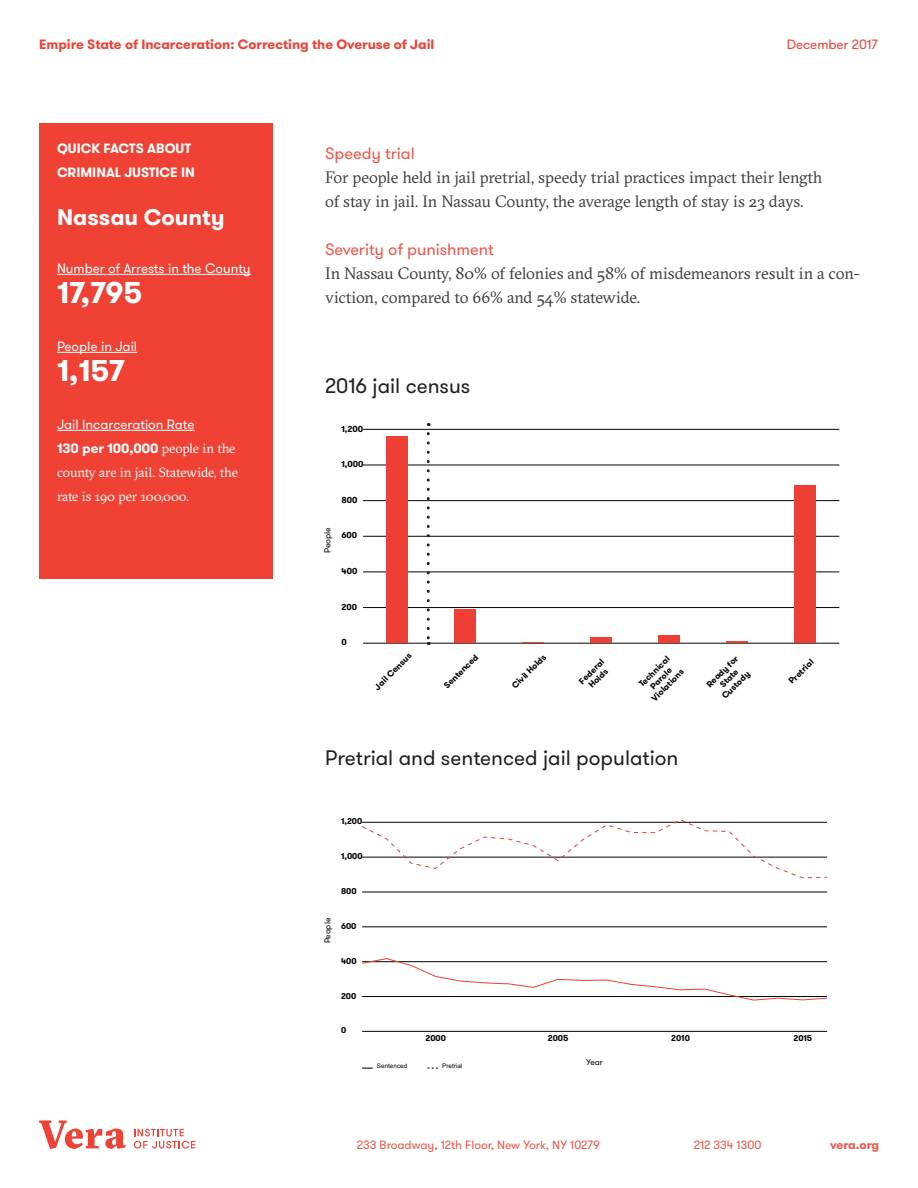
<style>
.page{position:relative;width:918px;height:1188px;background:#fff}
.page>*{position:absolute;margin:0;border:0;box-sizing:border-box;transform-origin:0 0}
.Red_Sub{font:700 30px "GT Walsheim";color:#fff}
.Report_Subheads{font:700 22.5px "GT Walsheim";color:#fff}
.Report_Subheads-2{font:21px "GT Walsheim";color:#231f20}
.Red_Sub-2{font:16.5px/24px "GT Sectra";letter-spacing:-.005em;color:#3e3e3f}
.Red_Sub-3{font:13.5px/24px "GT Sectra";letter-spacing:-.005em;color:#fff}
.Title_Page_Captions{font:700 13.5px "GT Walsheim";color:#ef4134}
.Red_Sub-4{font:13.5px "GT Walsheim";color:#fff}
.Report_Subheads-3{font:700 13.5px/24px "GT Walsheim";color:#fff}
.Title_Page_Captions-2{font:13.5px "GT Walsheim";color:#ef4134}
.Endnotes_Copy{font:12px "GT Walsheim";color:#f15448}
.Endnotes_Copy-2{font:700 12px "GT Walsheim";letter-spacing:-.01em;color:#f15448}
.t1{font:700 8.7px/9.4px "GT Walsheim";color:#040503;text-align:center}
.t2{font:8.7px "GT Walsheim";color:#040503}
.t3{font:700 8.4px "GT Walsheim";color:#040503}
.t4{font:8.4px "GT Walsheim";color:#040503}
.t5{font:6.3px "Arial";color:#040503}
.s1{font-family:"GT Walsheim"}
.s2{font-family:"GT Walsheim";font-weight:700}
.s3{font-family:"GT Walsheim";color:#f15448}
</style>
<div class="page">
<hr style="left:363px;top:643px;width:476px;height:1px;background:#040503">
<hr style="left:363px;top:607px;width:476px;height:1px;background:#040503">
<hr style="left:363px;top:572px;width:476px;height:1px;background:#040503">
<hr style="left:363px;top:536px;width:476px;height:1px;background:#040503">
<hr style="left:363px;top:500px;width:476px;height:1px;background:#040503">
<hr style="left:363px;top:465px;width:476px;height:1px;background:#040503">
<hr style="left:363px;top:429px;width:476px;height:1px;background:#040503">
<div style="left:387px;top:437px;width:21px;height:206px;background:#ee3f35"></div>
<div style="left:455px;top:609px;width:21px;height:34px;background:#ee3f35"></div>
<svg style="left:523px;top:643px;width:21px;height:1px"></svg>
<div style="left:591px;top:637px;width:21px;height:6px;background:#ee3f35"></div>
<div style="left:659px;top:635px;width:21px;height:8px;background:#ee3f35"></div>
<hr style="left:727px;top:641px;width:21px;height:2px;background:#ee3f35">
<div style="left:795px;top:486px;width:21px;height:157px;background:#ee3f35"></div>
<hr style="left:362px;top:1031px;width:465px;height:1px;background:#040503">
<hr style="left:362px;top:927px;width:465px;height:1px;background:#040503">
<hr style="left:362px;top:892px;width:465px;height:1px;background:#040503">
<svg style="left:362px;top:958px;width:466px;height:43px"></svg>
<svg style="left:362px;top:819px;width:466px;height:59px"></svg>
<div style="left:39px;top:123px;width:234px;height:456px;background:#ef4134"></div>
<hr style="left:57px;top:274px;width:194px;height:1px;background:#fff">
<hr style="left:57px;top:352px;width:80px;height:1px;background:#fff">
<hr style="left:57px;top:430px;width:138px;height:1px;background:#fff">
<svg style="left:39px;top:1120px;width:87px;height:29px"></svg>
<svg style="left:134px;top:1129px;width:61px;height:20px"></svg>
<svg style="left:427px;top:434px;width:3px;height:211px"></svg>
<p class="Title_Page_Captions" style="left:39px;top:36px;width:397px">Empire State of Incarceration: Correcting the Overuse of Jail</p>
<p class="Title_Page_Captions-2" style="left:787px;top:36px;width:93px">December 2017</p>
<p class="Report_Subheads-3" style="left:57px;top:136px;width:139px">QUICK FACTS ABOUT<br>CRIMINAL JUSTICE IN</p>
<p class="Report_Subheads" style="left:57px;top:202px;width:169px">Nassau County</p>
<p class="Red_Sub-4" style="left:57px;top:260px;width:195px">Number of Arrests in the County</p>
<p class="Red_Sub" style="left:57px;top:273px;width:87px">17,795</p>
<p class="Red_Sub-4" style="left:57px;top:338px;width:82px">People in Jail</p>
<p class="Red_Sub" style="left:57px;top:351px;width:69px">1,157</p>
<p class="Red_Sub-3" style="left:57px;top:412px;width:183px"><span class="s1">Jail Incarceration Rate<br></span><span class="s2">130 per 100,000</span> people in the county are in jail. Statewide, the rate is 190 per 100,000.</p>
<p class="Red_Sub-2" style="left:325px;top:141px;width:499px"><span class="s3">Speedy trial<br></span>For people held in jail pretrial, speedy trial practices impact their length of stay in jail. In Nassau County, the average length of stay is 23 days.</p>
<p class="Red_Sub-2" style="left:325px;top:237px;width:536px"><span class="s3">Severity of punishment<br></span>In Nassau County, 80% of felonies and 58% of misdemeanors result in a con&shy;viction, compared to 66% and 54% statewide.</p>
<p class="Report_Subheads-2" style="left:325px;top:373px;width:147px">2016 jail census</p>
<p class="t1" style="left:341px;top:424px;width:23px">1,200</p>
<p class="t1" style="left:341px;top:459px;width:24px">1,000</p>
<p class="t1" style="left:341px;top:495px;width:18px">800</p>
<p class="t2" style="left:322px;top:553px;width:28px;rotate:-90deg">People</p>
<p class="t1" style="left:341px;top:531px;width:17px">600</p>
<p class="t1" style="left:341px;top:566px;width:17px">400</p>
<p class="t1" style="left:341px;top:602px;width:17px">200</p>
<p class="t1" style="left:341px;top:638px;width:7px">0</p>
<p class="t1" style="left:373px;top:685px;width:50px;rotate:-45deg">Jail Census</p>
<p class="t1" style="left:442px;top:684px;width:46px;rotate:-45deg">Sentenced</p>
<p class="t1" style="left:510px;top:684px;width:46px;rotate:-45deg">Civil Holds</p>
<p class="t1" style="left:577px;top:679px;width:33px;rotate:-45deg">Federal<br>Holds</p>
<p class="t1" style="left:636px;top:683px;width:43px;rotate:-45deg">Technical<br>Parole<br>Violations</p>
<p class="t1" style="left:705px;top:682px;width:42px;rotate:-45deg">Ready for<br>State<br>Custody</p>
<p class="t1" style="left:787px;top:679px;width:33px;rotate:-45deg">Pretrial</p>
<p class="Report_Subheads-2" style="left:325px;top:745px;width:355px">Pretrial and sentenced jail population</p>
<p class="t3" style="left:341px;top:816px;width:23px">1,200</p>
<p class="t3" style="left:341px;top:851px;width:23px">1,000</p>
<p class="t3" style="left:341px;top:886px;width:17px">800</p>
<p class="t4" style="left:322px;top:943px;width:27px;rotate:-90deg">People</p>
<p class="t3" style="left:341px;top:921px;width:17px">600</p>
<p class="t3" style="left:341px;top:955px;width:17px">400</p>
<p class="t3" style="left:341px;top:990px;width:17px">200</p>
<p class="t3" style="left:341px;top:1025px;width:7px">0</p>
<p class="t3" style="left:426px;top:1033px;width:22px">2000</p>
<p class="t3" style="left:548px;top:1033px;width:22px">2005</p>
<p class="t3" style="left:671px;top:1033px;width:20px">2010</p>
<p class="t3" style="left:793px;top:1033px;width:20px">2015</p>
<p class="t4" style="left:586px;top:1057px;width:18px">Year</p>
<p class="t5" style="left:377px;top:1062px;width:32px">Sentenced</p>
<p class="t5" style="left:442px;top:1062px;width:22px">Pretrial</p>
<p class="Endnotes_Copy" style="left:357px;top:1137px;width:244px">233 Broadway, 12th Floor, New York, NY 10279</p>
<p class="Endnotes_Copy" style="left:694px;top:1137px;width:69px">212 334 1300</p>
<p class="Endnotes_Copy-2" style="left:830px;top:1137px;width:50px">vera.org</p>
</div>
